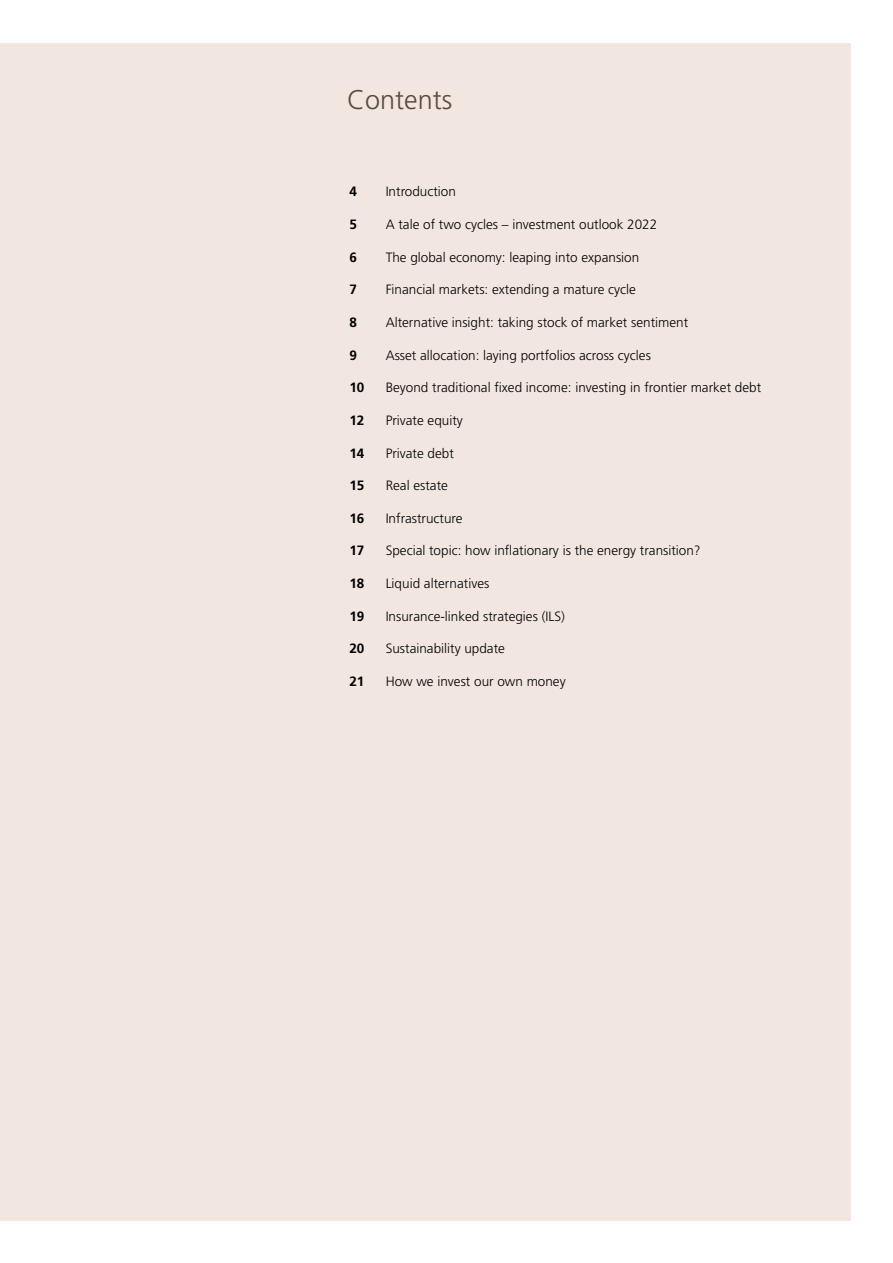
<style>
.page{position:relative;width:893px;height:1263px;background:#fff}
.page>*{position:absolute;margin:0;border:0;box-sizing:border-box;transform-origin:0 0}
.t1{font:300 27px "Frutiger LT Std";color:#5d4840}
.t2{font:300 13.5px "Frutiger LT Std";color:#000}
.t3{font:700 13.5px "Frutiger LT Std";color:#000}
</style>
<div class="page">
<div style="left:0;top:43px;width:851px;height:1177px;background:#f1e7e0"></div>
<h1 class="t1" style="left:347px;top:85px;width:107px">Contents</h1>
<p class="t3" style="left:349px;top:184px;width:9px">4</p>
<p class="t2" style="left:386px;top:184px;width:72px">Introduction</p>
<p class="t3" style="left:349px;top:216px;width:9px">5</p>
<p class="t2" style="left:386px;top:217px;width:273px">A tale of two cycles – investment outlook 2022</p>
<p class="t3" style="left:349px;top:249px;width:9px">6</p>
<p class="t2" style="left:386px;top:249px;width:255px">The global economy: leaping into expansion</p>
<p class="t3" style="left:349px;top:282px;width:9px">7</p>
<p class="t2" style="left:386px;top:282px;width:252px">Financial markets: extending a mature cycle</p>
<p class="t3" style="left:349px;top:314px;width:9px">8</p>
<p class="t2" style="left:386px;top:315px;width:304px">Alternative insight: taking stock of market sentiment</p>
<p class="t3" style="left:349px;top:347px;width:9px">9</p>
<p class="t2" style="left:386px;top:347px;width:267px">Asset allocation: laying portfolios across cycles</p>
<p class="t3" style="left:349px;top:380px;width:17px">10</p>
<p class="t2" style="left:386px;top:380px;width:377px">Beyond traditional fixed income: investing in frontier market debt</p>
<p class="t3" style="left:349px;top:412px;width:17px">12</p>
<p class="t2" style="left:386px;top:413px;width:79px">Private equity</p>
<p class="t3" style="left:349px;top:445px;width:17px">14</p>
<p class="t2" style="left:386px;top:445px;width:70px">Private debt</p>
<p class="t3" style="left:349px;top:477px;width:17px">15</p>
<p class="t2" style="left:386px;top:478px;width:64px">Real estate</p>
<p class="t3" style="left:349px;top:510px;width:17px">16</p>
<p class="t2" style="left:386px;top:510px;width:78px">Infrastructure</p>
<p class="t3" style="left:349px;top:543px;width:17px">17</p>
<p class="t2" style="left:386px;top:543px;width:317px">Special topic: how inflationary is the energy transition?</p>
<p class="t3" style="left:349px;top:575px;width:17px">18</p>
<p class="t2" style="left:386px;top:576px;width:105px">Liquid alternatives</p>
<p class="t3" style="left:349px;top:608px;width:17px">19</p>
<p class="t2" style="left:386px;top:608px;width:181px">Insurance-linked strategies (ILS)</p>
<p class="t3" style="left:349px;top:641px;width:17px">20</p>
<p class="t2" style="left:386px;top:641px;width:121px">Sustainability update</p>
<p class="t3" style="left:349px;top:673px;width:17px">21</p>
<p class="t2" style="left:386px;top:674px;width:182px">How we invest our own money</p>
</div>
